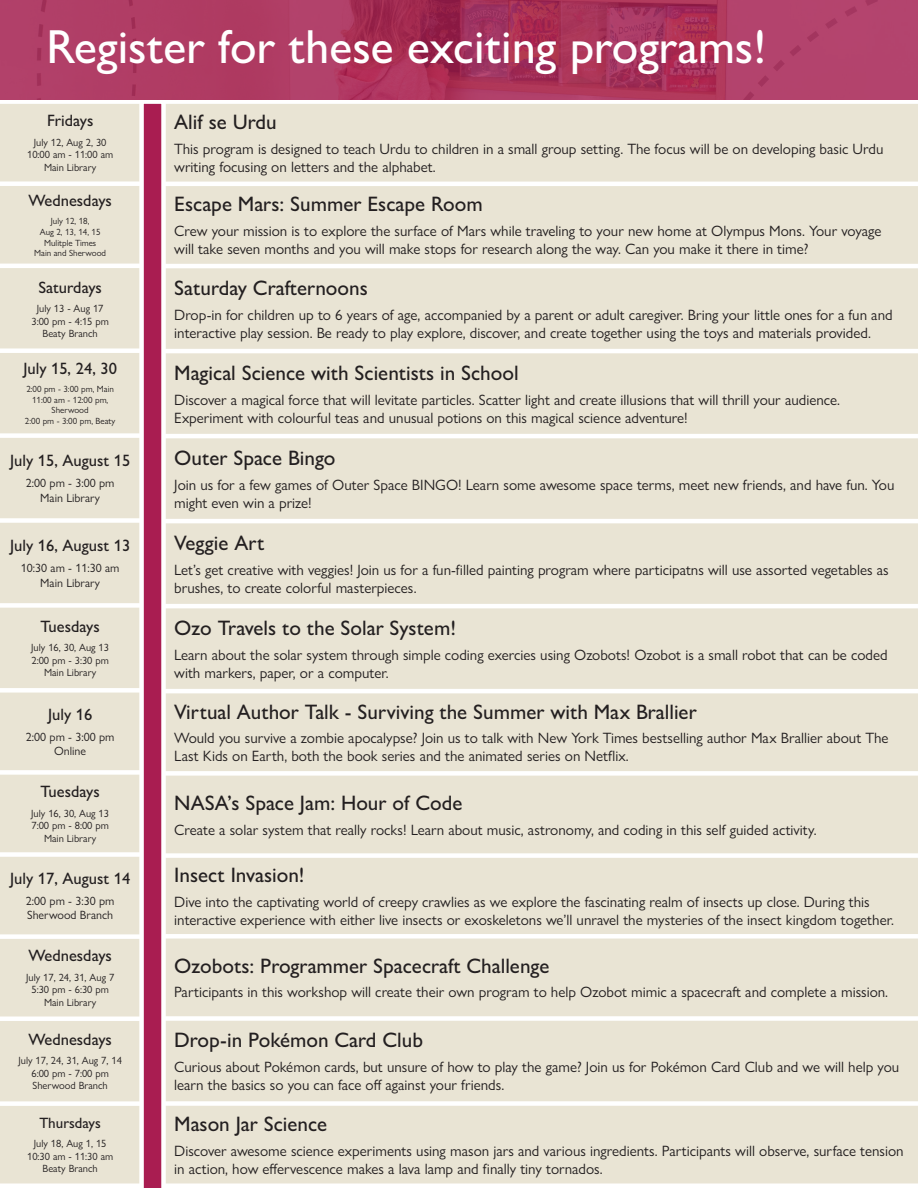
<style>
.page{position:relative;width:918px;height:1188px;background:#fff}
.page>*{position:absolute;margin:0;border:0;box-sizing:border-box;transform-origin:0 0}
.t1{font:500 48px "Gill Sans Nova";color:#fff}
.t2{font:500 21px "Gill Sans Nova";color:#231f20}
.t3{font:500 16.5px "Gill Sans Nova";color:#231f20}
.t4{font:15px/18px "Gill Sans Nova";color:#231f20}
.t5{font:500 15px "Gill Sans Nova";color:#231f20}
.t6{font:12px "Gill Sans Nova";color:#231f20}
.t7{font:10.5px "Gill Sans Nova";color:#231f20}
.t8{font:9px/10.8px "Gill Sans Nova";color:#231f20;text-align:center}
</style>
<div class="page">
<div style="left:166px;top:104px;width:752px;height:1080px;background:#e9e4d4"></div>
<hr style="left:155px;top:182px;width:763px;height:4px;background:#fff">
<hr style="left:155px;top:264px;width:763px;height:4px;background:#fff">
<hr style="left:155px;top:349px;width:763px;height:4px;background:#fff">
<hr style="left:155px;top:434px;width:763px;height:4px;background:#fff">
<hr style="left:155px;top:519px;width:763px;height:4px;background:#fff">
<hr style="left:155px;top:604px;width:763px;height:4px;background:#fff">
<hr style="left:155px;top:689px;width:763px;height:4px;background:#fff">
<div style="left:155px;top:771px;width:763px;height:5px;background:#fff"></div>
<div style="left:155px;top:853px;width:763px;height:5px;background:#fff"></div>
<div style="left:155px;top:934px;width:763px;height:5px;background:#fff"></div>
<div style="left:155px;top:1016px;width:763px;height:5px;background:#fff"></div>
<div style="left:155px;top:1101px;width:763px;height:5px;background:#fff"></div>
<div style="left:0;top:104px;width:139px;height:1080px;background:#e9e4d4"></div>
<div style="left:0;top:181px;width:144px;height:5px;background:#fff"></div>
<hr style="left:0;top:264px;width:144px;height:4px;background:#fff">
<div style="left:0;top:348px;width:144px;height:5px;background:#fff"></div>
<div style="left:0;top:433px;width:144px;height:5px;background:#fff"></div>
<div style="left:0;top:518px;width:144px;height:5px;background:#fff"></div>
<div style="left:0;top:603px;width:144px;height:5px;background:#fff"></div>
<div style="left:0;top:688px;width:144px;height:5px;background:#fff"></div>
<div style="left:0;top:770px;width:144px;height:5px;background:#fff"></div>
<div style="left:0;top:852px;width:144px;height:5px;background:#fff"></div>
<div style="left:0;top:934px;width:144px;height:5px;background:#fff"></div>
<div style="left:0;top:1016px;width:144px;height:5px;background:#fff"></div>
<div style="left:0;top:1101px;width:144px;height:5px;background:#fff"></div>
<svg style="left:139px;top:99px;width:27px;height:1089px"></svg>
<svg style="left:0;top:0;width:918px;height:99px;background:#ac3961"></svg>
<p class="t1" style="left:46px;top:17px;width:722px">Register for these exciting programs!</p>
<p class="t3" style="left:47px;top:111px;width:48px">Fridays</p>
<p class="t7" style="left:34px;top:136px;width:74px">July 12, Aug 2, 30</p>
<p class="t7" style="left:27px;top:148px;width:88px">10:00 am - 11:00 am</p>
<p class="t7" style="left:44px;top:161px;width:54px">Main Library</p>
<p class="t3" style="left:28px;top:191px;width:85px">Wednesdays</p>
<p class="t8" style="left:51px;top:215px;width:40px">July 12, 18,</p>
<p class="t8" style="left:40px;top:226px;width:62px">Aug 2, 13, 14, 15</p>
<p class="t8" style="left:44px;top:237px;width:54px">Mulitple Times</p>
<p class="t8" style="left:34px;top:248px;width:73px">Main and Sherwood</p>
<p class="t3" style="left:38px;top:277px;width:65px">Saturdays</p>
<p class="t7" style="left:37px;top:302px;width:68px">July 13 - Aug 17</p>
<p class="t7" style="left:31px;top:315px;width:79px">3:00 pm - 4:15 pm</p>
<p class="t7" style="left:43px;top:327px;width:57px">Beaty Branch</p>
<p class="t3" style="left:23px;top:359px;width:95px">July 15, 24, 30</p>
<p class="t8" style="left:26px;top:383px;width:89px">2:00 pm - 3:00 pm, Main</p>
<p class="t8" style="left:32px;top:394px;width:78px">11:00 am - 12:00 pm,<br>Sherwood</p>
<p class="t8" style="left:25px;top:416px;width:92px">2:00 pm - 3:00 pm, Beaty</p>
<p class="t3" style="left:10px;top:451px;width:122px">July 15, August 15</p>
<p class="t6" style="left:26px;top:476px;width:90px">2:00 pm - 3:00 pm</p>
<p class="t6" style="left:40px;top:490px;width:61px">Main Library</p>
<p class="t3" style="left:10px;top:536px;width:122px">July 16, August 13</p>
<p class="t6" style="left:21px;top:561px;width:100px">10:30 am - 11:30 am</p>
<p class="t6" style="left:40px;top:575px;width:61px">Main Library</p>
<p class="t3" style="left:41px;top:616px;width:61px">Tuesdays</p>
<p class="t7" style="left:31px;top:641px;width:79px">July 16, 30, Aug 13</p>
<p class="t7" style="left:31px;top:654px;width:79px">2:00 pm - 3:30 pm</p>
<p class="t7" style="left:44px;top:666px;width:54px">Main Library</p>
<p class="t3" style="left:48px;top:704px;width:46px">July 16</p>
<p class="t6" style="left:26px;top:729px;width:90px">2:00 pm - 3:00 pm</p>
<p class="t6" style="left:54px;top:744px;width:34px">Online</p>
<p class="t3" style="left:41px;top:782px;width:61px">Tuesdays</p>
<p class="t7" style="left:31px;top:807px;width:79px">July 16, 30, Aug 13</p>
<p class="t7" style="left:31px;top:819px;width:79px">7:00 pm - 8:00 pm</p>
<p class="t7" style="left:44px;top:832px;width:54px">Main Library</p>
<p class="t3" style="left:10px;top:868px;width:122px">July 17, August 14</p>
<p class="t6" style="left:26px;top:894px;width:90px">2:00 pm - 3:30 pm</p>
<p class="t6" style="left:27px;top:908px;width:87px">Sherwood Branch</p>
<p class="t3" style="left:28px;top:946px;width:85px">Wednesdays</p>
<p class="t7" style="left:26px;top:971px;width:90px">July 17, 24, 31, Aug 7</p>
<p class="t7" style="left:31px;top:983px;width:79px">5:30 pm - 6:30 pm</p>
<p class="t7" style="left:44px;top:996px;width:54px">Main Library</p>
<p class="t3" style="left:28px;top:1029px;width:85px">Wednesdays</p>
<p class="t7" style="left:18px;top:1054px;width:105px">July 17, 24, 31, Aug 7, 14</p>
<p class="t7" style="left:31px;top:1067px;width:79px">6:00 pm - 7:00 pm</p>
<p class="t7" style="left:33px;top:1080px;width:77px">Sherwood Branch</p>
<p class="t5" style="left:39px;top:1114px;width:63px">Thursdays</p>
<p class="t7" style="left:34px;top:1137px;width:74px">July 18, Aug 1, 15</p>
<p class="t7" style="left:27px;top:1150px;width:88px">10:30 am - 11:30 am</p>
<p class="t7" style="left:43px;top:1162px;width:57px">Beaty Branch</p>
<p class="t2" style="left:174px;top:109px;width:104px">Alif se Urdu</p>
<p class="t4" style="left:174px;top:140px;width:711px">This program is designed to teach Urdu to children in a small group setting. The focus will be on developing basic Urdu writing focusing on letters and the alphabet.</p>
<p class="t2" style="left:174px;top:191px;width:310px">Escape Mars: Summer Escape Room</p>
<p class="t4" style="left:174px;top:222px;width:709px">Crew your mission is to explore the surface of Mars while traveling to your new home at Olympus Mons. Your voyage will take seven months and you will make stops for research along the way. Can you make it there in time?</p>
<p class="t2" style="left:174px;top:275px;width:195px">Saturday Crafternoons</p>
<p class="t4" style="left:174px;top:305px;width:720px">Drop-in for children up to 6 years of age, accompanied by a parent or adult caregiver. Bring your little ones for a fun and interactive play session. Be ready to play explore, discover, and create together using the toys and materials provided.</p>
<p class="t2" style="left:174px;top:360px;width:346px">Magical Science with Scientists in School</p>
<p class="t4" style="left:174px;top:390px;width:667px">Discover a magical force that will levitate particles. Scatter light and create illusions that will thrill your audience.<br>Experiment with colourful teas and unusual potions on this magical science adventure!</p>
<p class="t2" style="left:174px;top:445px;width:163px">Outer Space Bingo</p>
<p class="t4" style="left:174px;top:475px;width:722px">Join us for a few games of Outer Space BINGO! Learn some awesome space terms, meet new friends, and have fun. You might even win a prize!</p>
<p class="t2" style="left:174px;top:530px;width:92px">Veggie Art</p>
<p class="t4" style="left:174px;top:560px;width:716px">Let’s get creative with veggies! Join us for a fun-filled painting program where participatns will use assorted vegetables as brushes, to create colorful masterpieces.</p>
<p class="t2" style="left:174px;top:615px;width:283px">Ozo Travels to the Solar System!</p>
<p class="t4" style="left:174px;top:645px;width:715px">Learn about the solar system through simple coding exercies using Ozobots! Ozobot is a small robot that can be coded with markers, paper, or a computer.</p>
<p class="t2" style="left:174px;top:699px;width:524px">Virtual Author Talk - Surviving the Summer with Max Brallier</p>
<p class="t4" style="left:174px;top:729px;width:716px">Would you survive a zombie apocalypse? Join us to talk with New York Times bestselling author Max Brallier about The<br>Last Kids on Earth, both the book series and the animated series on Netflix.</p>
<p class="t2" style="left:174px;top:790px;width:290px">NASA’s Space Jam: Hour of Code</p>
<p class="t4" style="left:174px;top:820px;width:644px">Create a solar system that really rocks! Learn about music, astronomy, and coding in this self guided activity.</p>
<p class="t2" style="left:174px;top:862px;width:132px">Insect Invasion!</p>
<p class="t4" style="left:174px;top:893px;width:721px">Dive into the captivating world of creepy crawlies as we explore the fascinating realm of insects up close. During this interactive experience with either live insects or exoskeletons we’ll unravel the mysteries of the insect kingdom together.</p>
<p class="t2" style="left:174px;top:953px;width:377px">Ozobots: Programmer Spacecraft Challenge</p>
<p class="t4" style="left:174px;top:983px;width:715px">Participants in this workshop will create their own program to help Ozobot mimic a spacecraft and complete a mission.</p>
<p class="t2" style="left:174px;top:1027px;width:250px">Drop-in Pokémon Card Club</p>
<p class="t4" style="left:174px;top:1058px;width:727px">Curious about Pokémon cards, but unsure of how to play the game? Join us for Pokémon Card Club and we will help you learn the basics so you can face off against your friends.</p>
<p class="t2" style="left:174px;top:1111px;width:155px">Mason Jar Science</p>
<p class="t4" style="left:174px;top:1141px;width:731px">Discover awesome science experiments using mason jars and various ingredients. Participants will observe, surface tension in action, how effervescence makes a lava lamp and finally tiny tornados.</p>
</div>
